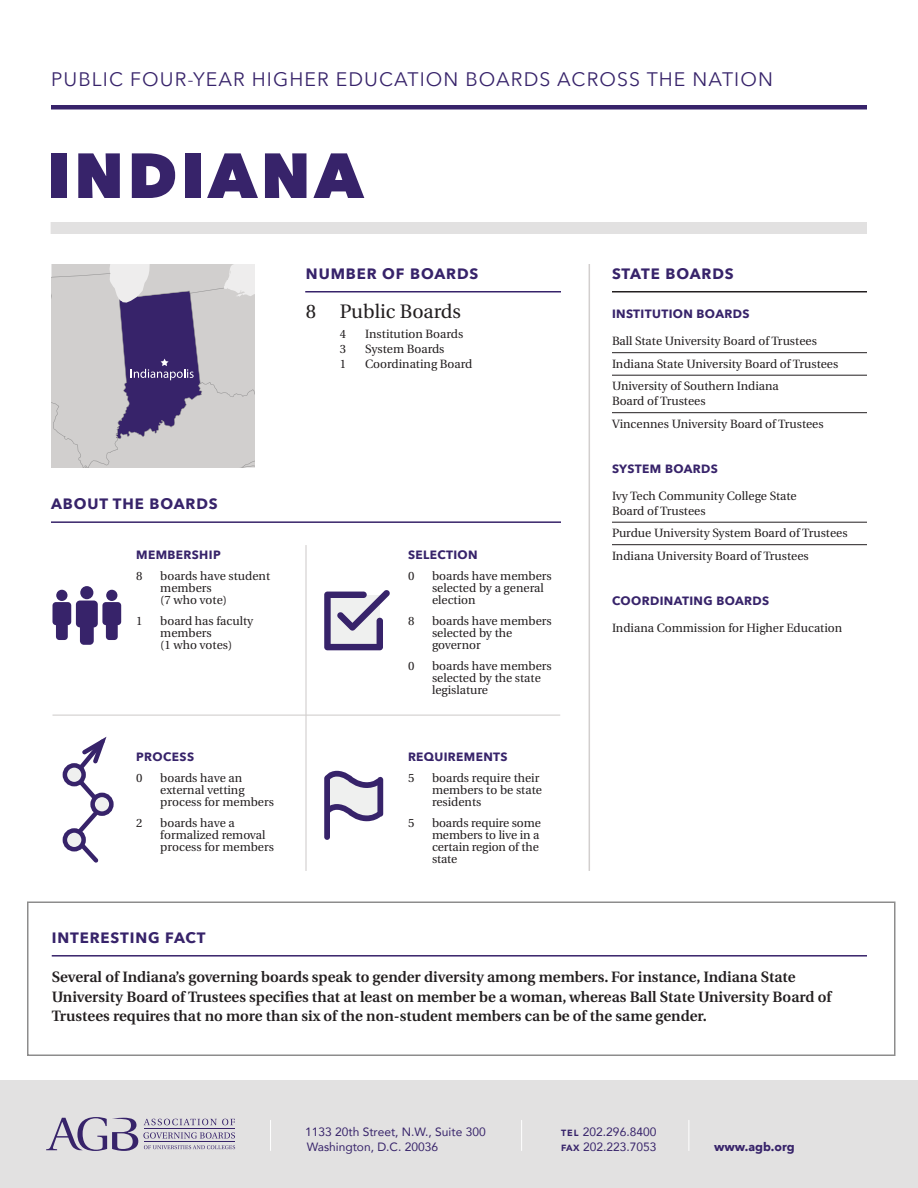
<style>
.page{position:relative;width:918px;height:1188px;background:#fff}
.page>*{position:absolute;margin:0;border:0;box-sizing:border-box;transform-origin:0 0}
.t1{font:800 63px "Avenir Next";letter-spacing:.06em;color:#37236a}
.t2{font:19.5px "Avenir Next";letter-spacing:.055em;color:#37236a}
.t3{font:19.5px "Utopia";color:#231f20}
.t4{font:600 15px/19.5px "Utopia";color:#231f20}
.t5{font:700 15px "Avenir Next";letter-spacing:.06em;color:#37236a}
.t6{font:12px/12px "Utopia";color:#231f20}
.t7{font:700 12px "Avenir Next";letter-spacing:.03em;color:#37236a}
.t8{font:12px "Avenir";color:#37236a}
.t9{font:700 12px "Avenir Next";color:#37236a}
.s1{font-weight:900;font-size:9px}
</style>
<div class="page">
<svg style="left:69px;top:736px;width:41px;height:127px"></svg>
<svg style="left:93px;top:795px;width:18px;height:19px"></svg>
<div style="left:90px;top:793px;width:24px;height:23px;border:4px solid #37236a;border-radius:50%"></div>
<svg style="left:65px;top:830px;width:19px;height:19px"></svg>
<div style="left:63px;top:828px;width:23px;height:23px;border:4px solid #37236a;border-radius:50%"></div>
<svg style="left:65px;top:765px;width:19px;height:19px"></svg>
<div style="left:63px;top:763px;width:23px;height:23px;border:4px solid #37236a;border-radius:50%"></div>
<hr style="left:589px;top:264px;width:1px;height:607px;background:#d2cfce">
<div style="left:0;top:1080px;width:918px;height:108px;background:#e2e1e1"></div>
<div style="left:27px;top:902px;width:869px;height:154px;background:#fff;border:2px solid #8d8c8c"></div>
<svg style="left:46px;top:1117px;width:189px;height:34px"></svg>
<hr style="left:270px;top:1120px;width:1px;height:31px;background:#fff">
<hr style="left:521px;top:1120px;width:1px;height:31px;background:#fff">
<hr style="left:688px;top:1120px;width:1px;height:31px;background:#fff">
<div style="left:51px;top:105px;width:816px;height:5px;background:#37236a"></div>
<div style="left:51px;top:222px;width:816px;height:12px;background:#e2e1e1"></div>
<hr style="left:51px;top:521px;width:510px;height:2px;background:#37236a">
<hr style="left:305px;top:291px;width:256px;height:1px;background:#37236a">
<hr style="left:612px;top:291px;width:255px;height:1px;background:#231f20">
<hr style="left:612px;top:352px;width:255px;height:1px;background:#231f20">
<hr style="left:612px;top:375px;width:255px;height:1px;background:#231f20">
<hr style="left:612px;top:412px;width:255px;height:1px;background:#231f20">
<hr style="left:612px;top:522px;width:255px;height:1px;background:#231f20">
<hr style="left:612px;top:544px;width:255px;height:1px;background:#231f20">
<hr style="left:52px;top:955px;width:815px;height:2px;background:#37236a">
<svg style="left:52px;top:264px;width:203px;height:203px"></svg>
<hr style="left:305px;top:545px;width:2px;height:326px;background:#d2cfce">
<hr style="left:52px;top:715px;width:508px;height:1px;background:#d2cfce">
<div style="left:80px;top:586px;width:13px;height:13px;background:#37236a;border-radius:50%"></div>
<div style="left:106px;top:590px;width:11px;height:11px;background:#37236a;border-radius:50%"></div>
<svg style="left:52px;top:601px;width:69px;height:44px"></svg>
<div style="left:56px;top:590px;width:12px;height:11px;background:#37236a;border-radius:50%"></div>
<svg style="left:324px;top:590px;width:66px;height:60px"></svg>
<svg style="left:324px;top:771px;width:59px;height:69px"></svg>
<p class="t2" style="left:51px;top:62px;width:723px">PUBLIC FOUR-YEAR HIGHER EDUCATION BOARDS ACROSS THE NATION</p>
<p class="t1" style="left:47px;top:137px;width:318px">INDIANA</p>
<p class="t5" style="left:306px;top:261px;width:174px">NUMBER OF BOARDS</p>
<p class="t3" style="left:306px;top:301px;width:157px">8 Public Boards</p>
<p class="t6" style="left:340px;top:328px;width:8px">4</p>
<p class="t6" style="left:365px;top:328px;width:100px">Institution Boards</p>
<p class="t6" style="left:340px;top:343px;width:8px">3</p>
<p class="t6" style="left:365px;top:343px;width:81px">System Boards</p>
<p class="t6" style="left:340px;top:358px;width:8px">1</p>
<p class="t6" style="left:365px;top:358px;width:109px">Coordinating Board</p>
<p class="t5" style="left:51px;top:491px;width:168px">ABOUT THE BOARDS</p>
<p class="t7" style="left:136px;top:544px;width:86px">MEMBERSHIP</p>
<p class="t6" style="left:136px;top:570px;width:8px">8</p>
<p class="t6" style="left:160px;top:570px;width:111px">boards have student members<br>(7 who vote)</p>
<p class="t6" style="left:136px;top:615px;width:8px">1</p>
<p class="t6" style="left:160px;top:615px;width:95px">board has faculty members<br>(1 who votes)</p>
<p class="t7" style="left:136px;top:746px;width:59px">PROCESS</p>
<p class="t6" style="left:136px;top:772px;width:8px">0</p>
<p class="t6" style="left:160px;top:772px;width:115px">boards have an external vetting process for members</p>
<p class="t6" style="left:136px;top:817px;width:8px">2</p>
<p class="t6" style="left:160px;top:817px;width:115px">boards have a formalized removal process for members</p>
<p class="t7" style="left:408px;top:544px;width:71px">SELECTION</p>
<p class="t6" style="left:408px;top:570px;width:8px">0</p>
<p class="t6" style="left:432px;top:570px;width:121px">boards have members selected by a general election</p>
<p class="t6" style="left:408px;top:615px;width:8px">8</p>
<p class="t6" style="left:432px;top:615px;width:121px">boards have members selected by the governor</p>
<p class="t6" style="left:408px;top:660px;width:8px">0</p>
<p class="t6" style="left:432px;top:660px;width:121px">boards have members selected by the state legislature</p>
<p class="t7" style="left:408px;top:746px;width:101px">REQUIREMENTS</p>
<p class="t6" style="left:408px;top:772px;width:8px">5</p>
<p class="t6" style="left:432px;top:772px;width:111px">boards require their members to be state residents</p>
<p class="t6" style="left:408px;top:817px;width:8px">5</p>
<p class="t6" style="left:432px;top:817px;width:110px">boards require some members to live in a certain region of the state</p>
<p class="t5" style="left:612px;top:261px;width:123px">STATE BOARDS</p>
<p class="t7" style="left:612px;top:303px;width:139px">INSTITUTION BOARDS</p>
<p class="t6" style="left:612px;top:335px;width:206px">Ball State University Board of Trustees</p>
<p class="t6" style="left:612px;top:358px;width:228px">Indiana State University Board of Trustees</p>
<p class="t6" style="left:612px;top:379px;width:168px;line-height:15px">University of Southern Indiana<br>Board of Trustees</p>
<p class="t6" style="left:612px;top:418px;width:213px">Vincennes University Board of Trustees</p>
<p class="t7" style="left:612px;top:458px;width:107px">SYSTEM BOARDS</p>
<p class="t6" style="left:612px;top:488px;width:186px;line-height:15px">Ivy Tech Community College State<br>Board of Trustees</p>
<p class="t6" style="left:612px;top:527px;width:237px">Purdue University System Board of Trustees</p>
<p class="t6" style="left:612px;top:550px;width:198px">Indiana University Board of Trustees</p>
<p class="t7" style="left:612px;top:590px;width:159px">COORDINATING BOARDS</p>
<p class="t6" style="left:612px;top:622px;width:232px">Indiana Commission for Higher Education</p>
<p class="t5" style="left:52px;top:925px;width:155px">INTERESTING FACT</p>
<p class="t4" style="left:52px;top:967px;width:781px">Several of Indiana’s governing boards speak to gender diversity among members. For instance, Indiana State<br>University Board of Trustees specifies that at least on member be a woman, whereas Ball State University Board of<br>Trustees requires that no more than six of the non-student members can be of the same gender.</p>
<p class="t8" style="left:305px;top:1122px;width:182px">1133 20th Street, N.W., Suite 300</p>
<p class="t8" style="left:307px;top:1137px;width:133px">Washington, D.C. 20036</p>
<p class="t9" style="left:714px;top:1136px;width:82px">www.agb.org</p>
<p class="t8" style="left:561px;top:1122px;width:97px"><span class="s1">TEL</span> 202.296.8400</p>
<p class="t8" style="left:561px;top:1137px;width:97px"><span class="s1">FAX</span> 202.223.7053</p>
</div>
